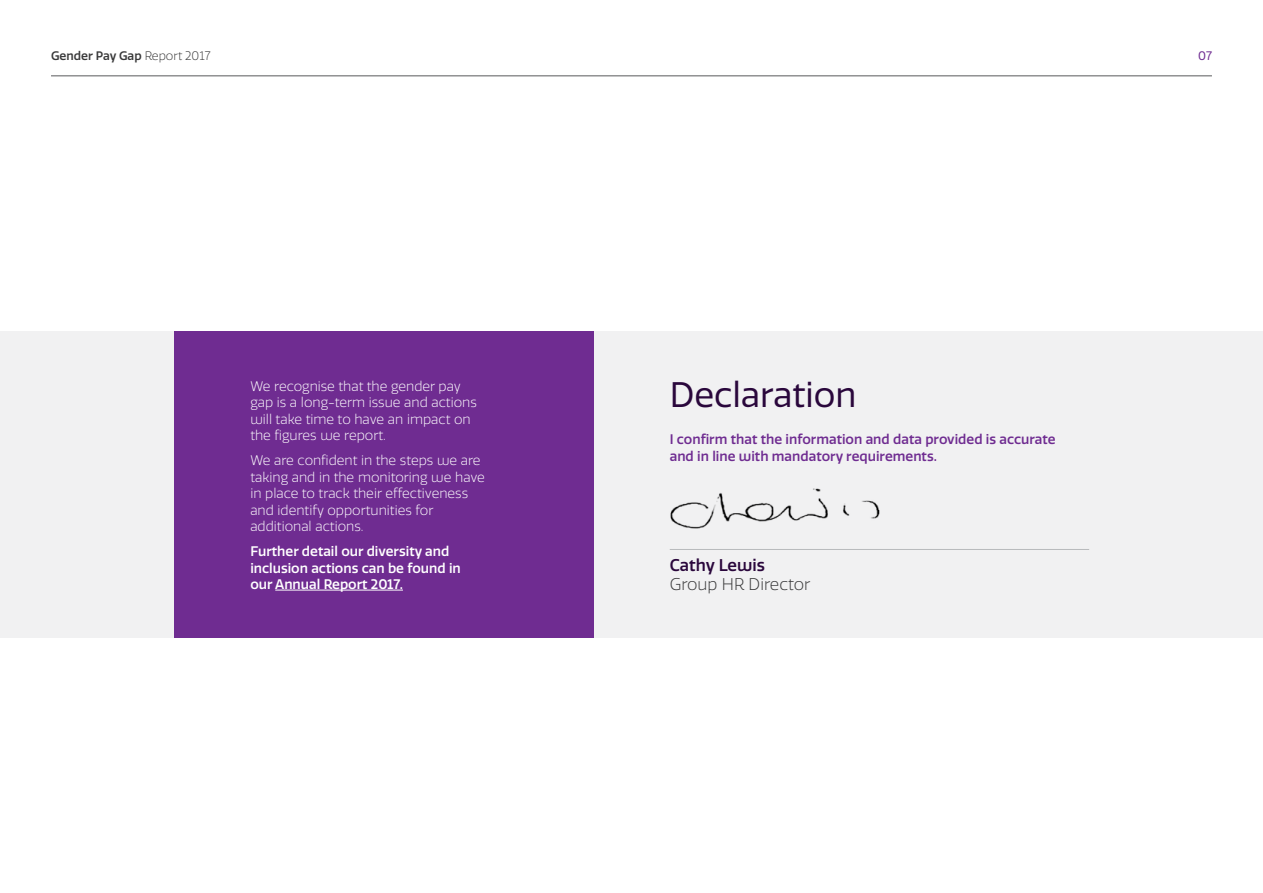
<style>
.page{position:relative;width:1263px;height:893px;background:#fff}
.page>*{position:absolute;margin:0;border:0;box-sizing:border-box;transform-origin:0 0}
.t1{font:34.5px "RSA Sans";color:#2a073c}
.t2{font:300 16.5px "RSA Sans";color:#383839}
.t3{font:500 16.5px "RSA Sans";color:#2a073c}
.t4{font:300 13.5px/16.5px "RSA Sans";color:#fff}
.t5{font:500 13.5px/16.5px "RSA Sans";color:#6f2c91}
.t6{font:500 13.5px/16.5px "RSA Sans";color:#fff}
.t7{font:500 12px "RSA Sans";color:#383839}
.t8{font:12px "RSA Sans";color:#6f2c91}
.s1{font-weight:300}
</style>
<div class="page">
<hr style="left:51px;top:75px;width:1161px;height:1px;background:#58595b">
<div style="left:0;top:331px;width:1263px;height:307px;background:#f1f1f2"></div>
<div style="left:174px;top:331px;width:419px;height:307px;background:#6f2c91"></div>
<hr style="left:275px;top:590px;width:128px;height:1px;background:#fff">
<hr style="left:670px;top:549px;width:419px;height:1px;background:#b8babc">
<img style="left:670px;top:488px;width:210px;height:41px">
<p class="t7" style="left:51px;top:49px;width:161px">Gender Pay Gap <span class="s1">Report 2017</span></p>
<p class="t8" style="left:1198px;top:49px;width:15px">07</p>
<p class="t4" style="left:250px;top:378px;width:228px">We recognise that the gender pay gap is a long-term issue and actions will take time to have an impact on the figures we report.</p>
<p class="t4" style="left:250px;top:452px;width:236px">We are confident in the steps we are taking and in the monitoring we have in place to track their effectiveness and identify opportunities for additional actions.</p>
<p class="t6" style="left:250px;top:543px;width:212px">Further detail our diversity and inclusion actions can be found in our Annual Report 2017.</p>
<h1 class="t1" style="left:670px;top:374px;width:188px">Declaration</h1>
<p class="t5" style="left:670px;top:431px;width:387px">I confirm that the information and data provided is accurate and in line with mandatory requirements.</p>
<p class="t3" style="left:670px;top:555px;width:97px">Cathy Lewis</p>
<p class="t2" style="left:670px;top:575px;width:142px">Group HR Director</p>
</div>
